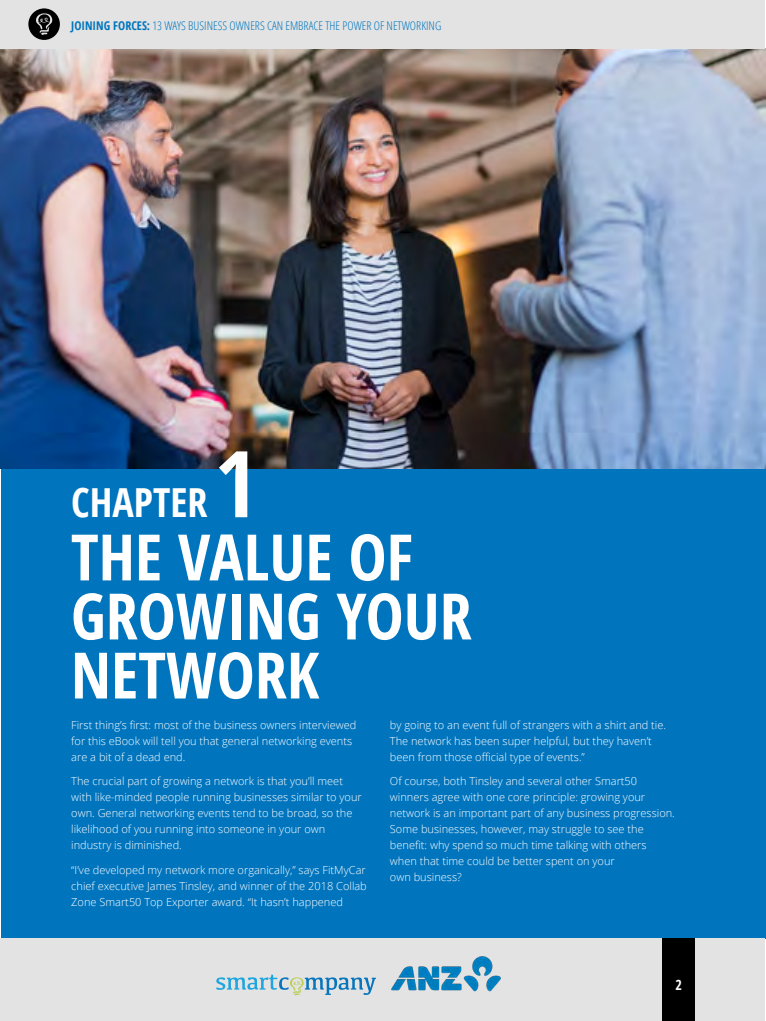
<style>
.page{position:relative;width:766px;height:1021px;background:#fff}
.page>*{position:absolute;margin:0;border:0;box-sizing:border-box;transform-origin:0 0}
.t1{font:700 condensed 92.2px "Open Sans";color:#fff}
.t2{font:700 condensed 64px/59px "Open Sans";color:#fff}
.t3{font:700 condensed 40px "Open Sans";color:#fff}
.t4{font:700 condensed 14px "Open Sans";color:#fff}
.t5{font:300 condensed 12px "Open Sans";color:#0075be}
.Body{font:300 11px/16px "Open Sans";color:#fff}
.s1{font-weight:700}
</style>
<div class="page">
<div style="left:1px;top:440px;width:764px;height:498px;background:#0075be"></div>
<img style="left:0;top:48px;width:765px;height:420px">
<div style="left:0;top:938px;width:765px;height:82px;background:#e3e3e3"></div>
<div style="left:662px;top:938px;width:32px;height:82px;background:#000"></div>
<svg style="left:216px;top:974px;width:160px;height:21px"></svg>
<div style="left:0;top:0;width:765px;height:48px;background:#e3e3e3"></div>
<svg style="left:28px;top:8px;width:32px;height:32px"></svg>
<img style="left:391px;top:956px;width:110px;height:36px">
<p class="t5" style="left:71px;top:17px;width:371px"><span class="s1">JOINING FORCES:</span> 13 WAYS BUSINESS OWNERS CAN EMBRACE THE POWER OF NETWORKING</p>
<h2 class="t3" style="left:71px;top:475px;width:138px">CHAPTER</h2>
<h2 class="t1" style="left:214px;top:419px;width:44px">1</h2>
<h2 class="t2" style="left:71px;top:526px;width:402px">THE VALUE OF<br>GROWING YOUR<br>NETWORK</h2>
<p class="Body" style="left:71px;top:716px;width:286px">First thing’s first: most of the business owners interviewed for this eBook will tell you that general networking events are a bit of a dead end.</p>
<p class="Body" style="left:71px;top:773px;width:292px">The crucial part of growing a network is that you’ll meet with like-minded people running businesses similar to your own. General networking events tend to be broad, so the likelihood of you running into someone in your own industry is diminished.</p>
<p class="Body" style="left:71px;top:861px;width:297px;text-align:justify">“I’ve developed my network more organically,” says FitMyCar chief executive James Tinsley, and winner of the 2018 Collab Zone Smart50 Top Exporter award. “It hasn’t happened</p>
<p class="Body" style="left:390px;top:716px;width:277px">by going to an event full of strangers with a shirt and tie.<br>The network has been super helpful, but they haven’t been from those official type of events.”</p>
<p class="Body" style="left:390px;top:773px;width:286px">Of course, both Tinsley and several other Smart50 winners agree with one core principle: growing your network is an important part of any business progression.<br>Some businesses, however, may struggle to see the benefit: why spend so much time talking with others when that time could be better spent on your<br>own business?</p>
<p class="t4" style="left:675px;top:974px;width:8px">2</p>
</div>
